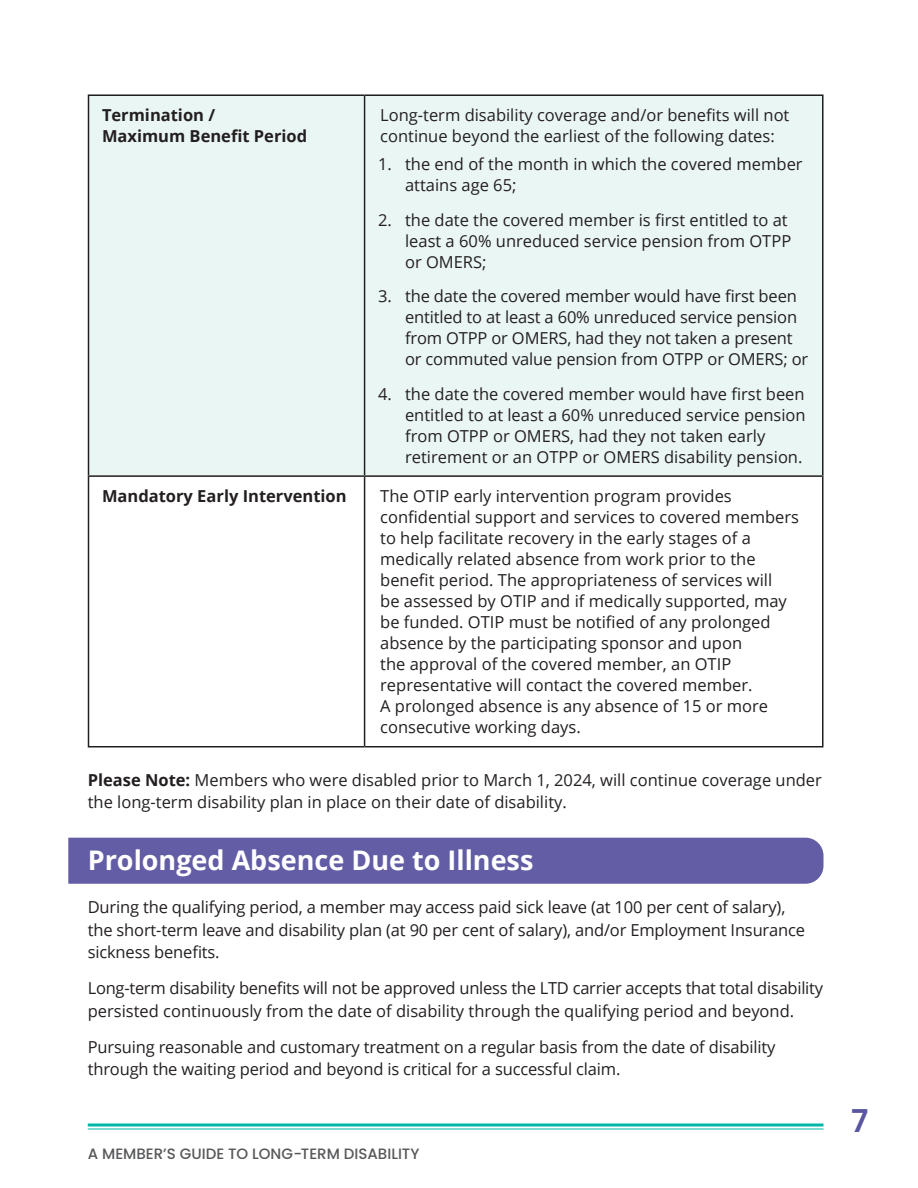
<style>
.page{position:relative;width:918px;height:1188px;background:#fff}
.page>*{position:absolute;margin:0;border:0;box-sizing:border-box;transform-origin:0 0}
.t1{font:600 31.5px "Poppins";color:#5a55a0}
.Chapter_Heading{font:700 27px "Open Sans";color:#fff}
.Body_Copy{font:16.5px/22.5px "Open Sans";letter-spacing:-.01em;color:#231f20}
.Box_Copy{font:16.5px/21px "Open Sans";color:#231f20}
.Box_Bullets{font:16.5px/21px "Open Sans";color:#231f20}
.Plain_Text{font:700 16.5px/21px "Open Sans";color:#231f20}
.t2{font:500 15px "Poppins";color:#57585a}
.s1{font-weight:700}
</style>
<div class="page">
<hr style="left:88px;top:1124px;width:736px;height:2px;background:#03b8a7">
<hr style="left:88px;top:1128px;width:736px;height:2px;background:#03b8a7">
<div style="left:88px;top:94px;width:736px;height:383px;background:#eaf6f4"></div>
<div style="left:68px;top:838px;width:756px;height:46px;background:#625da5"></div>
<hr style="left:88px;top:94px;width:277px;height:2px;background:#231f20">
<hr style="left:88px;top:96px;width:1px;height:379px;background:#231f20">
<hr style="left:365px;top:94px;width:459px;height:2px;background:#231f20">
<hr style="left:364px;top:96px;width:1px;height:379px;background:#231f20">
<hr style="left:822px;top:96px;width:2px;height:379px;background:#231f20">
<hr style="left:88px;top:475px;width:277px;height:2px;background:#231f20">
<hr style="left:88px;top:477px;width:1px;height:269px;background:#231f20">
<hr style="left:365px;top:475px;width:459px;height:2px;background:#231f20">
<hr style="left:364px;top:477px;width:1px;height:269px;background:#231f20">
<hr style="left:822px;top:477px;width:2px;height:269px;background:#231f20">
<hr style="left:88px;top:746px;width:277px;height:1px;background:#231f20">
<hr style="left:365px;top:746px;width:459px;height:1px;background:#231f20">
<p class="Plain_Text" style="left:102px;top:104px;width:207px">Termination /<br>Maximum Benefit Period</p>
<p class="Box_Copy" style="left:380px;top:104px;width:411px">Long-term disability coverage and/or benefits will not continue beyond the earliest of the following dates:</p>
<p class="Box_Bullets" style="left:405px;top:153px;width:399px;text-indent:-27px">1. the end of the month in which the covered member attains age 65;</p>
<p class="Box_Bullets" style="left:405px;top:209px;width:388px;text-indent:-27px">2. the date the covered member is first entitled to at least a 60% unreduced service pension from OTPP or OMERS;</p>
<p class="Box_Bullets" style="left:405px;top:285px;width:405px;text-indent:-27px">3. the date the covered member would have first been entitled to at least a 60% unreduced service pension from OTPP or OMERS, had they not taken a present or commuted value pension from OTPP or OMERS; or</p>
<p class="Box_Bullets" style="left:405px;top:383px;width:402px;text-indent:-27px">4. the date the covered member would have first been entitled to at least a 60% unreduced service pension from OTPP or OMERS, had they not taken early retirement or an OTPP or OMERS disability pension.</p>
<p class="Plain_Text" style="left:102px;top:485px;width:246px">Mandatory Early Intervention</p>
<p class="Box_Copy" style="left:380px;top:485px;width:420px">The OTIP early intervention program provides confidential support and services to covered members to help facilitate recovery in the early stages of a medically related absence from work prior to the benefit period. The appropriateness of services will<br>be assessed by OTIP and if medically supported, may be funded. OTIP must be notified of any prolonged absence by the participating sponsor and upon<br>the approval of the covered member, an OTIP representative will contact the covered member.</p>
<p class="Box_Copy" style="left:380px;top:695px;width:389px">A prolonged absence is any absence of 15 or more consecutive working days.</p>
<p class="Body_Copy" style="left:88px;top:768px;width:736px"><span class="s1">Please Note:</span> Members who were disabled prior to March 1, 2024, will continue coverage under the long-term disability plan in place on their date of disability.</p>
<p class="Chapter_Heading" style="left:88px;top:842px;width:447px">Prolonged Absence Due to Illness</p>
<p class="Body_Copy" style="left:88px;top:896px;width:719px">During the qualifying period, a member may access paid sick leave (at 100 per cent of salary), the short-term leave and disability plan (at 90 per cent of salary), and/or Employment Insurance sickness benefits.</p>
<p class="Body_Copy" style="left:88px;top:977px;width:737px">Long-term disability benefits will not be approved unless the LTD carrier accepts that total disability persisted continuously from the date of disability through the qualifying period and beyond.</p>
<p class="Body_Copy" style="left:88px;top:1035px;width:689px">Pursuing reasonable and customary treatment on a regular basis from the date of disability through the waiting period and beyond is critical for a successful claim.</p>
<p class="t2" style="left:88px;top:1145px;width:333px">A MEMBER’S GUIDE TO LONG-TERM DISABILITY</p>
<h1 class="t1" style="left:851px;top:1103px;width:19px">7</h1>
</div>
